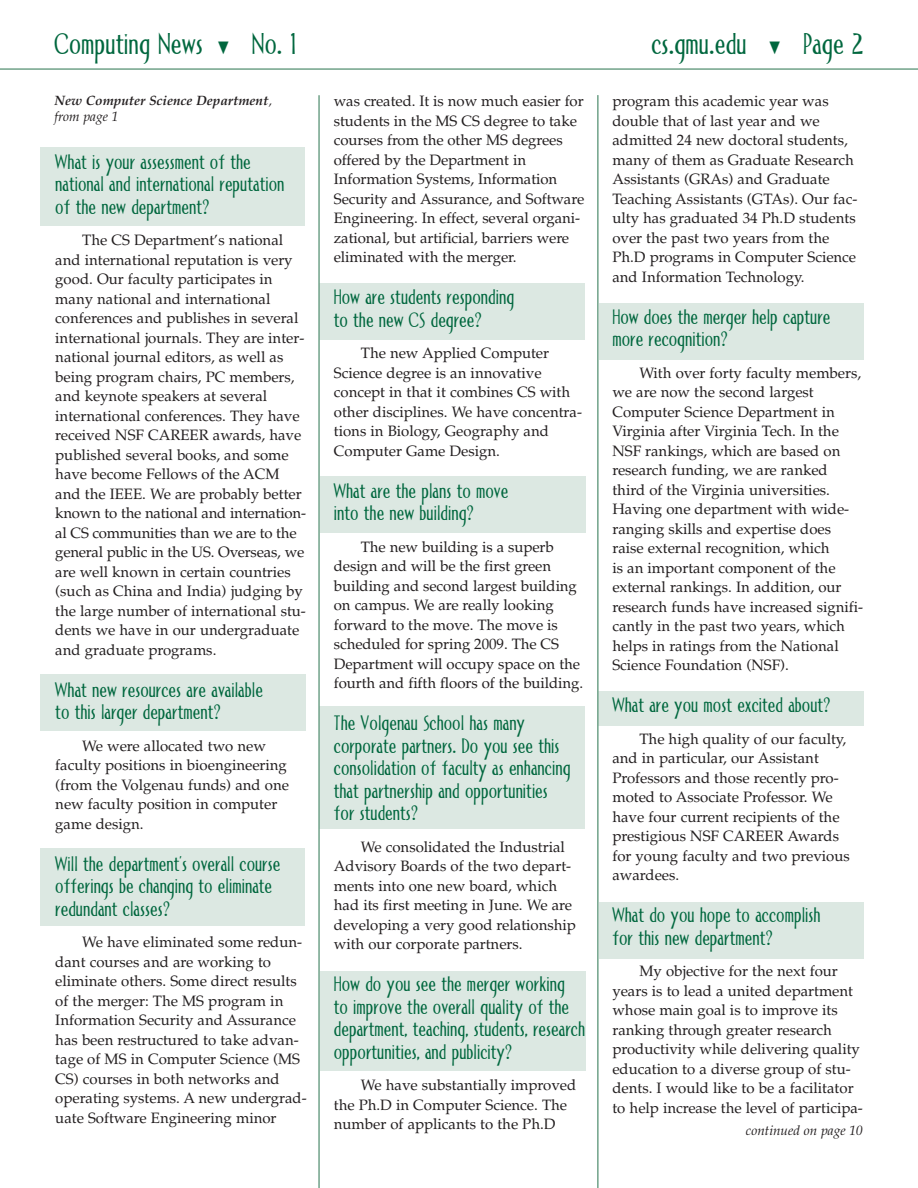
<style>
.page{position:relative;width:918px;height:1188px;background:#fff}
.page>*{position:absolute;margin:0;border:0;box-sizing:border-box;transform-origin:0 0}
.t1{font:30px "Allise";color:#00673e}
.t2{font:21px/22.5px "Allise";color:#00673e}
.t3{font:15px/19.5px "Palatino";color:#231f20}
.t4{font:italic 700 13.5px/16.5px "Palatino";color:#231f20}
.t5{font:italic 13.5px "Palatino";color:#231f20}
.s1{font-weight:400}
</style>
<div class="page">
<div style="left:320px;top:476px;width:266px;height:57px;background:#dce8e2"></div>
<div style="left:598px;top:692px;width:266px;height:34px;background:#dce8e2"></div>
<div style="left:40px;top:674px;width:266px;height:57px;background:#dce8e2"></div>
<div style="left:320px;top:284px;width:265px;height:56px;background:#dce8e2"></div>
<div style="left:319px;top:706px;width:266px;height:123px;background:#dce8e2"></div>
<div style="left:320px;top:971px;width:266px;height:100px;background:#dce8e2"></div>
<div style="left:599px;top:303px;width:265px;height:57px;background:#dce8e2"></div>
<div style="left:599px;top:902px;width:265px;height:56px;background:#dce8e2"></div>
<div style="left:40px;top:848px;width:265px;height:78px;background:#dce8e2"></div>
<div style="left:40px;top:147px;width:265px;height:79px;background:#dce8e2"></div>
<hr style="left:597px;top:95px;width:2px;height:1093px;background:#70a289">
<hr style="left:318px;top:95px;width:2px;height:1093px;background:#70a289">
<hr style="left:0;top:68px;width:918px;height:2px;background:#70a289">
<h1 class="t1" style="left:54px;top:33px;width:244px">Computing News ▼ No. 1</h1>
<h1 class="t1" style="left:651px;top:33px;width:214px">cs.gmu.edu ▼ Page 2</h1>
<p class="t4" style="left:55px;top:92px;width:219px">New Computer Science Department<span class="s1">, from page 1</span></p>
<p class="t3" style="left:334px;top:91px;width:252px">was created. It is now much easier for students in the MS CS degree to take courses from the other MS degrees offered by the Department in Information Systems, Information Security and Assurance, and Software Engineering. In effect, several organi&shy;zational, but artificial, barriers were eliminated with the merger.</p>
<h2 class="t2" style="left:334px;top:289px;width:182px">How are students responding to the new CS degree?</h2>
<p class="t3" style="left:334px;top:343px;width:250px;text-indent:27px">The new Applied Computer<br>Science degree is an innovative concept in that it combines CS with other disciplines. We have concentra&shy;tions in Biology, Geography and<br>Computer Game Design.</p>
<h2 class="t2" style="left:334px;top:482px;width:176px">What are the plans to move into the new building?</h2>
<p class="t3" style="left:334px;top:537px;width:251px;text-indent:27px">The new building is a superb design and will be the first green building and second largest building on campus. We are really looking forward to the move. The move is scheduled for spring 2009. The CS Department will occupy space on the fourth and fifth floors of the building.</p>
<h2 class="t2" style="left:334px;top:715px;width:238px">The Volgenau School has many corporate partners. Do you see this consolidation of faculty as enhancing that partnership and opportunities for students?</h2>
<p class="t3" style="left:334px;top:837px;width:244px;text-indent:27px">We consolidated the Industrial Advisory Boards of the two depart&shy;ments into one new board, which had its first meeting in June. We are developing a very good relationship with our corporate partners.</p>
<h2 class="t2" style="left:334px;top:976px;width:253px">How do you see the merger working<br>to improve the overall quality of the department, teaching, students, research opportunities, and publicity?</h2>
<p class="t3" style="left:334px;top:1075px;width:244px;text-indent:27px">We have substantially improved the Ph.D in Computer Science. The number of applicants to the Ph.D</p>
<p class="t3" style="left:612px;top:91px;width:246px">program this academic year was double that of last year and we admitted 24 new doctoral students, many of them as Graduate Research<br>Assistants (GRAs) and Graduate<br>Teaching Assistants (GTAs). Our fac&shy;ulty has graduated 34 Ph.D students over the past two years from the<br>Ph.D programs in Computer Science and Information Technology.</p>
<h2 class="t2" style="left:612px;top:308px;width:220px">How does the merger help capture more recognition?</h2>
<p class="t3" style="left:612px;top:363px;width:252px;text-indent:27px">With over forty faculty members, we are now the second largest Computer Science Department in Virginia after Virginia Tech. In the NSF rankings, which are based on research funding, we are ranked third of the Virginia universities.<br>Having one department with wide&shy;ranging skills and expertise does raise external recognition, which<br>is an important component of the external rankings. In addition, our research funds have increased signifi&shy;cantly in the past two years, which helps in ratings from the National Science Foundation (NSF).</p>
<h2 class="t2" style="left:612px;top:697px;width:220px">What are you most excited about?</h2>
<p class="t3" style="left:612px;top:729px;width:239px;text-indent:27px">The high quality of our faculty, and in particular, our Assistant<br>Professors and those recently pro&shy;moted to Associate Professor. We have four current recipients of the prestigious NSF CAREER Awards for young faculty and two previous awardees.</p>
<h2 class="t2" style="left:612px;top:907px;width:210px">What do you hope to accomplish for this new department?</h2>
<p class="t3" style="left:612px;top:961px;width:252px;text-indent:27px">My objective for the next four years is to lead a united department whose main goal is to improve its ranking through greater research productivity while delivering quality education to a diverse group of stu&shy;dents. I would like to be a facilitator to help increase the level of participa-</p>
<h2 class="t2" style="left:55px;top:153px;width:231px">What is your assessment of the national and international reputation of the new department?</h2>
<p class="t3" style="left:55px;top:230px;width:252px;text-indent:27px">The CS Department’s national and international reputation is very good. Our faculty participates in many national and international conferences and publishes in several international journals. They are inter&shy;national journal editors, as well as being program chairs, PC members, and keynote speakers at several international conferences. They have received NSF CAREER awards, have published several books, and some have become Fellows of the ACM and the IEEE. We are probably better known to the national and internation&shy;al CS communities than we are to the general public in the US. Overseas, we are well known in certain countries (such as China and India) judging by the large number of international stu&shy;dents we have in our undergraduate and graduate programs.</p>
<h2 class="t2" style="left:55px;top:681px;width:209px">What new resources are available to this larger department?</h2>
<p class="t3" style="left:55px;top:736px;width:235px;text-indent:27px">We were allocated two new faculty positions in bioengineering (from the Volgenau funds) and one new faculty position in computer game design.</p>
<h2 class="t2" style="left:55px;top:855px;width:227px">Will the department’s overall course offerings be changing to eliminate redundant classes?</h2>
<p class="t3" style="left:55px;top:932px;width:253px;text-indent:27px">We have eliminated some redun&shy;dant courses and are working to eliminate others. Some direct results of the merger: The MS program in Information Security and Assurance has been restructured to take advan&shy;tage of MS in Computer Science (MS CS) courses in both networks and operating systems. A new undergrad&shy;uate Software Engineering minor</p>
<p class="t5" style="left:746px;top:1122px;width:119px">continued on page 10</p>
</div>
